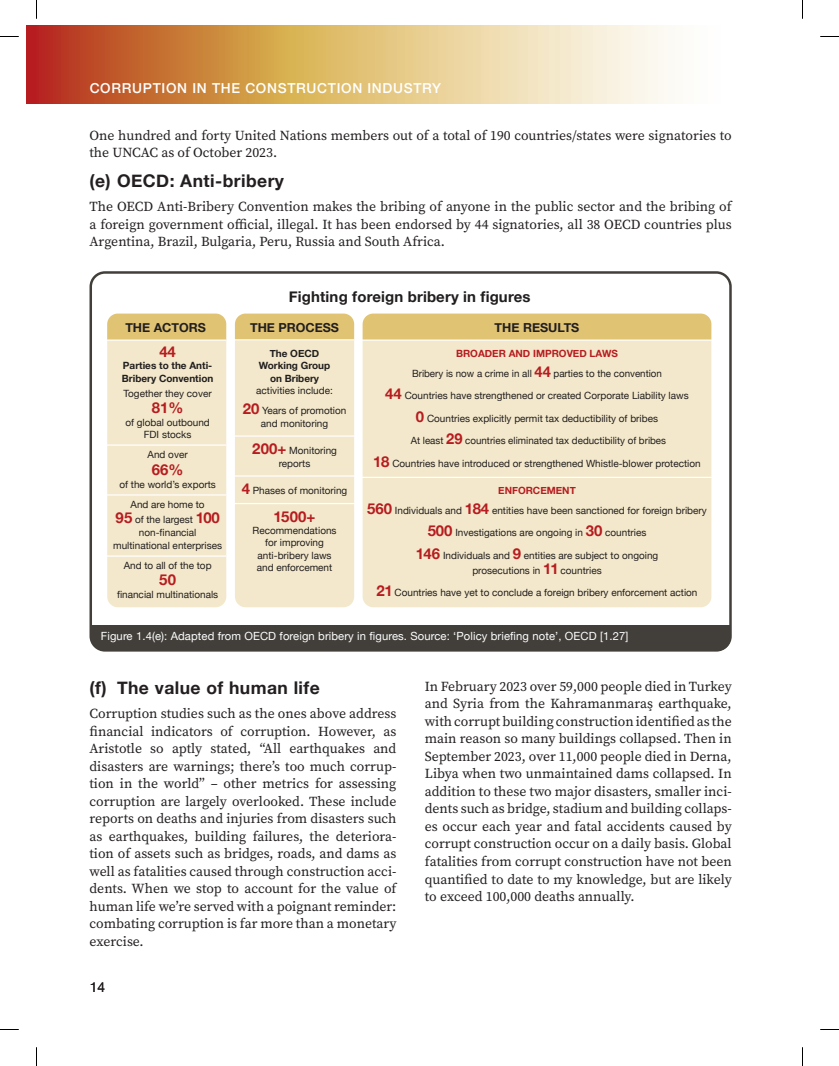
<style>
.page{position:relative;width:839px;height:1066px;background:#fff}
.page>*{position:absolute;margin:0;border:0;box-sizing:border-box;transform-origin:0 0}
.t1{font:700 17.5px "Helvetica Neue";letter-spacing:.025em;color:#231f20}
.t2{font:700 15px "Helvetica Neue";letter-spacing:.01em;color:#211e1e}
.t3{font:700 15px "Helvetica Neue";letter-spacing:-.005em;color:#b61c20}
.t4{font:13.75px/17.5px "Source Serif Pro";color:#231f20;text-align:justify}
.t5{font:500 13.75px "Helvetica Neue";letter-spacing:.05em;color:#fff}
.t6{font:13.75px "Helvetica Neue";color:#231f20}
.t7{font:700 12.5px "Helvetica Neue";color:#211e1e}
.t8{font:11.25px "Helvetica Neue";letter-spacing:.01em;color:#fff}
.t9{font:10px/12.5px "Helvetica Neue";color:#211e1e;text-align:center}
.t10{font:700 10px/12.5px "Helvetica Neue";color:#211e1e}
.s1{font-weight:700;font-size:15px;color:#b61c20}
.s2{font-weight:700;color:#b61c20}
</style>
<div class="page">
<div style="left:26px;top:26px;width:12px;height:78px;background:#b61c20"></div>
<svg style="left:38px;top:26px;width:637px;height:78px;background:#ddaf7b"></svg>
<svg style="left:107px;top:313px;width:119px;height:294px;background:#f1e5c4"></svg>
<hr style="left:102px;top:339px;width:124px;height:1px;background:#fff">
<hr style="left:102px;top:444px;width:124px;height:1px;background:#fff">
<hr style="left:102px;top:494px;width:124px;height:1px;background:#fff">
<hr style="left:102px;top:555px;width:124px;height:1px;background:#fff">
<svg style="left:235px;top:313px;width:119px;height:294px;background:#f1e5c3"></svg>
<hr style="left:234px;top:339px;width:120px;height:1px;background:#fff">
<hr style="left:230px;top:435px;width:127px;height:1px;background:#fff">
<hr style="left:231px;top:475px;width:124px;height:1px;background:#fff">
<hr style="left:231px;top:502px;width:124px;height:2px;background:#fff">
<div style="left:362px;top:340px;width:349px;height:267px;background:#f3e8cb"></div>
<div style="left:362px;top:313px;width:349px;height:26px;background:#e0c373"></div>
<hr style="left:360px;top:476px;width:353px;height:2px;background:#fff">
<div style="left:92px;top:625px;width:638px;height:25px;background:#423f3b;border-radius:12px"></div>
<div style="left:91px;top:625px;width:638px;height:12px;background:#423f3b"></div>
<svg style="left:0;top:36px;width:19px;height:1px"></svg>
<svg style="left:820px;top:36px;width:18px;height:1px"></svg>
<svg style="left:36px;top:0;width:1px;height:19px"></svg>
<svg style="left:36px;top:1047px;width:1px;height:18px"></svg>
<svg style="left:802px;top:0;width:1px;height:19px"></svg>
<svg style="left:802px;top:1047px;width:1px;height:18px"></svg>
<p class="t5" style="left:90px;top:77px;width:353px">CORRUPTION IN THE CONSTRUCTION INDUSTRY</p>
<p class="t4" style="left:89px;top:126px;width:643px">One hundred and forty United Nations members out of a total of 190 countries/states were signatories to the UNCAC as of October 2023.</p>
<p class="t1" style="left:89px;top:166px;width:196px">(e) OECD: Anti-bribery</p>
<p class="t4" style="left:89px;top:198px;width:643px">The OECD Anti-Bribery Convention makes the bribing of anyone in the public sector and the bribing of a foreign government official, illegal. It has been endorsed by 44 signatories, all 38 OECD countries plus Argentina, Brazil, Bulgaria, Peru, Russia and South Africa.</p>
<p class="t7" style="left:125px;top:318px;width:82px">THE ACTORS</p>
<p class="t3" style="left:159px;top:340px;width:18px">44</p>
<p class="t10" style="left:122px;top:360px;width:93px">Parties to the Anti-<br>Bribery Convention</p>
<p class="t9" style="left:124px;top:387px;width:90px">Together they cover</p>
<p class="t3" style="left:152px;top:396px;width:33px">81%</p>
<p class="t9" style="left:125px;top:416px;width:86px">of global outbound<br>FDI stocks</p>
<p class="t9" style="left:147px;top:448px;width:42px">And over</p>
<p class="t3" style="left:152px;top:458px;width:33px">66%</p>
<p class="t9" style="left:119px;top:475px;width:98px;line-height:19.9px">of the world’s exports<br>And are home to</p>
<p class="t9" style="left:115px;top:512px;width:106px;line-height:13.8px"><span class="s1">95</span> of the largest <span class="s1">100 </span>non-financial</p>
<p class="t9" style="left:113px;top:536px;width:110px;line-height:19.9px">multinational enterprises<br>And to all of the top</p>
<p class="t3" style="left:159px;top:567px;width:19px">50</p>
<p class="t9" style="left:117px;top:588px;width:103px">financial multinationals</p>
<p class="t2" style="left:289px;top:285px;width:243px">Fighting foreign bribery in figures</p>
<p class="t7" style="left:250px;top:318px;width:90px">THE PROCESS</p>
<p class="t10" style="left:259px;top:347px;width:73px;text-align:center">The OECD<br>Working Group on Bribery</p>
<p class="t9" style="left:243px;top:381px;width:105px;line-height:19.9px">activities include:<br><span class="s1">20</span> Years of promotion</p>
<p class="t9" style="left:261px;top:417px;width:69px">and monitoring</p>
<p class="t9" style="left:252px;top:445px;width:86px"><span class="s1">200+</span> Monitoring reports</p>
<p class="t9" style="left:242px;top:484px;width:107px"><span class="s1">4</span> Phases of monitoring</p>
<p class="t3" style="left:273px;top:504px;width:43px">1500+</p>
<p class="t9" style="left:252px;top:524px;width:85px">Recommendations for improving anti-bribery laws and enforcement</p>
<p class="t7" style="left:494px;top:318px;width:86px">THE RESULTS</p>
<p class="t9" style="left:412px;top:344px;width:251px;line-height:19.9px"><span class="s2">BROADER AND IMPROVED LAWS<br></span>Bribery is now a crime in all <span class="s1">44</span> parties to the convention</p>
<p class="t9" style="left:385px;top:390px;width:305px"><span class="s1">44</span> Countries have strengthened or created Corporate Liability laws</p>
<p class="t9" style="left:416px;top:412px;width:243px"><span class="s1">0</span> Countries explicitly permit tax deductibility of bribes</p>
<p class="t9" style="left:410px;top:435px;width:257px">At least <span class="s1">29</span> countries eliminated tax deductibility of bribes</p>
<p class="t9" style="left:373px;top:457px;width:329px"><span class="s1">18</span> Countries have introduced or strengthened Whistle-blower protection</p>
<p class="t9" style="left:367px;top:481px;width:341px;line-height:19.9px"><span class="s2">ENFORCEMENT<br></span><span class="s1">560</span> Individuals and <span class="s1">184</span> entities have been sanctioned for foreign bribery</p>
<p class="t9" style="left:427px;top:527px;width:220px"><span class="s1">500</span> Investigations are ongoing in <span class="s1">30</span> countries</p>
<p class="t9" style="left:415px;top:548px;width:244px;line-height:15px"><span class="s1">146</span> Individuals and <span class="s1">9</span> entities are subject to ongoing prosecutions in <span class="s1">11</span> countries</p>
<p class="t9" style="left:376px;top:587px;width:322px"><span class="s1">21</span> Countries have yet to conclude a foreign bribery enforcement action</p>
<p class="t8" style="left:101px;top:627px;width:529px">Figure 1.4(e): Adapted from OECD foreign bribery in figures. Source: ‘Policy briefing note’, OECD [1.27]</p>
<p class="t1" style="left:89px;top:673px;width:232px">(f) The value of human life</p>
<p class="t4" style="left:89px;top:704px;width:308px">Corruption studies such as the ones above address financial indicators of corruption. However, as Aristotle so aptly stated, “All earthquakes and disasters are warnings; there’s too much corrup&shy;tion in the world” – other metrics for assessing corruption are largely overlooked. These include reports on deaths and injuries from disasters such as earthquakes, building failures, the deteriora&shy;tion of assets such as bridges, roads, and dams as well as fatalities caused through construction acci&shy;dents. When we stop to account for the value of human life we’re served with a poignant reminder: combating corruption is far more than a monetary exercise.</p>
<p class="t4" style="left:424px;top:677px;width:308px">In February 2023 over 59,000 people died in Turkey and Syria from the Kahramanmaraş earthquake, with corrupt building construction identified as the main reason so many buildings collapsed. Then in September 2023, over 11,000 people died in Derna, Libya when two unmaintained dams collapsed. In addition to these two major disasters, smaller inci&shy;dents such as bridge, stadium and building collaps&shy;es occur each year and fatal accidents caused by corrupt construction occur on a daily basis. Global fatalities from corrupt construction have not been quantified to date to my knowledge, but are likely to exceed 100,000 deaths annually.</p>
<p class="t6" style="left:90px;top:976px;width:17px">14</p>
</div>
